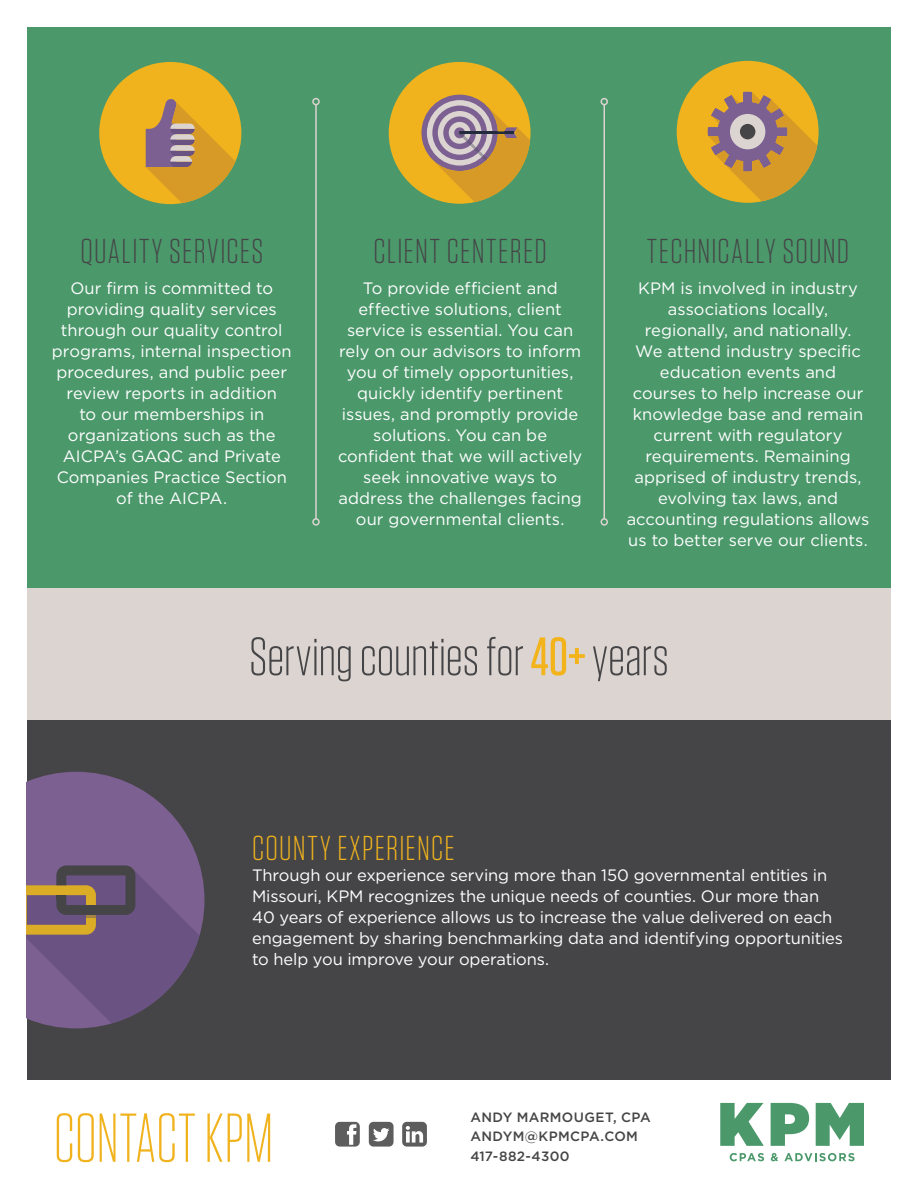
<style>
.page{position:relative;width:918px;height:1188px;background:#fff}
.page>*{position:absolute;margin:0;border:0;box-sizing:border-box;transform-origin:0 0}
.t1{font:300 69px "Tungsten Narrow";color:#f1b31d}
.t2{font:300 54px "Tungsten";letter-spacing:-.01em;color:#454547}
.t3{font:300 34.5px "Tungsten";letter-spacing:.035em;color:#454547}
.t4{font:300 34.5px "Tungsten";letter-spacing:.035em;color:#f1b31d}
.t5{font:16.5px/21px "Gotham HTF";letter-spacing:-.005em;color:#fff;text-align:center}
.t6{font:500 13.5px "Gotham HTF";letter-spacing:.025em;color:#454547}
.s1{font-weight:500;color:#f3b31b}
</style>
<div class="page">
<svg style="left:720px;top:1103px;width:44px;height:43px"></svg>
<svg style="left:771px;top:1103px;width:38px;height:43px"></svg>
<svg style="left:816px;top:1103px;width:48px;height:43px"></svg>
<svg style="left:730px;top:1153px;width:34px;height:8px"></svg>
<svg style="left:771px;top:1153px;width:7px;height:8px"></svg>
<svg style="left:784px;top:1153px;width:71px;height:8px"></svg>
<div style="left:27px;top:27px;width:864px;height:563px;background:#4b986b"></div>
<div style="left:389px;top:62px;width:142px;height:142px;background:#f1b31d;border-radius:50%"></div>
<div style="left:421px;top:95px;width:77px;height:76px;background:#7c6092;border-radius:50%"></div>
<svg style="left:427px;top:100px;width:103px;height:102px"></svg>
<div style="left:677px;top:61px;width:142px;height:142px;background:#f1b31d;border-radius:50%"></div>
<svg style="left:708px;top:92px;width:109px;height:109px"></svg>
<div style="left:730px;top:114px;width:35px;height:35px;background:#dbd4d1;border-radius:50%"></div>
<div style="left:740px;top:124px;width:15px;height:15px;background:#454547;border-radius:50%"></div>
<div style="left:99px;top:62px;width:142px;height:142px;background:#f1b31d;border-radius:50%"></div>
<svg style="left:146px;top:99px;width:90px;height:104px"></svg>
<hr style="left:315px;top:105px;width:2px;height:414px;background:#dbd4d1">
<div style="left:312px;top:518px;width:8px;height:8px;border:2px solid #dbd4d1;border-radius:50%"></div>
<div style="left:312px;top:98px;width:8px;height:7px;border:2px solid #dbd4d1;border-radius:50%"></div>
<hr style="left:604px;top:105px;width:1px;height:414px;background:#dbd4d1">
<div style="left:601px;top:518px;width:7px;height:8px;border:2px solid #dbd4d1;border-radius:50%"></div>
<div style="left:601px;top:98px;width:7px;height:7px;border:2px solid #dbd4d1;border-radius:50%"></div>
<div style="left:27px;top:719px;width:864px;height:361px;background:#454547"></div>
<div style="left:27px;top:588px;width:864px;height:131px;background:#dbd4d1"></div>
<svg style="left:27px;top:772px;width:177px;height:256px;fill:#7c6092"></svg>
<svg style="left:27px;top:866px;width:173px;height:157px"></svg>
<svg style="left:369px;top:1122px;width:25px;height:25px"></svg>
<svg style="left:402px;top:1122px;width:25px;height:25px"></svg>
<svg style="left:335px;top:1122px;width:25px;height:25px"></svg>
<p class="t3" style="left:80px;top:234px;width:184px">QUALITY SERVICES</p>
<p class="t5" style="left:52px;top:278px;width:241px">Our firm is committed to providing quality services through our quality control programs, internal inspection procedures, and public peer review reports in addition<br>to our memberships in organizations such as the<br>AICPA’s GAQC and Private<br>Companies Practice Section of the AICPA.</p>
<p class="t3" style="left:373px;top:234px;width:175px">CLIENT CENTERED</p>
<p class="t5" style="left:338px;top:278px;width:246px">To provide efficient and effective solutions, client service is essential. You can rely on our advisors to inform you of timely opportunities, quickly identify pertinent issues, and promptly provide solutions. You can be confident that we will actively seek innovative ways to address the challenges facing our governmental clients.</p>
<p class="t3" style="left:647px;top:234px;width:204px">TECHNICALLY SOUND</p>
<p class="t5" style="left:627px;top:278px;width:244px">KPM is involved in industry associations locally, regionally, and nationally.<br>We attend industry specific education events and courses to help increase our knowledge base and remain current with regulatory requirements. Remaining apprised of industry trends, evolving tax laws, and accounting regulations allows us to better serve our clients.</p>
<p class="t2" style="left:249px;top:629px;width:422px">Serving counties for <span class="s1">40+</span>years</p>
<p class="t4" style="left:252px;top:830px;width:204px">COUNTY EXPERIENCE</p>
<p class="t5" style="left:252px;top:864px;width:593px;text-align:left">Through our experience serving more than 150 governmental entities in Missouri, KPM recognizes the unique needs of counties. Our more than 40 years of experience allows us to increase the value delivered on each engagement by sharing benchmarking data and identifying opportunities to help you improve your operations.</p>
<p class="t1" style="left:54px;top:1104px;width:221px">CONTACT KPM</p>
<p class="t6" style="left:470px;top:1109px;width:182px">ANDY MARMOUGET, CPA</p>
<p class="t6" style="left:470px;top:1129px;width:169px">ANDYM@KPMCPA.COM</p>
<p class="t6" style="left:470px;top:1148px;width:101px">417-882-4300</p>
</div>
